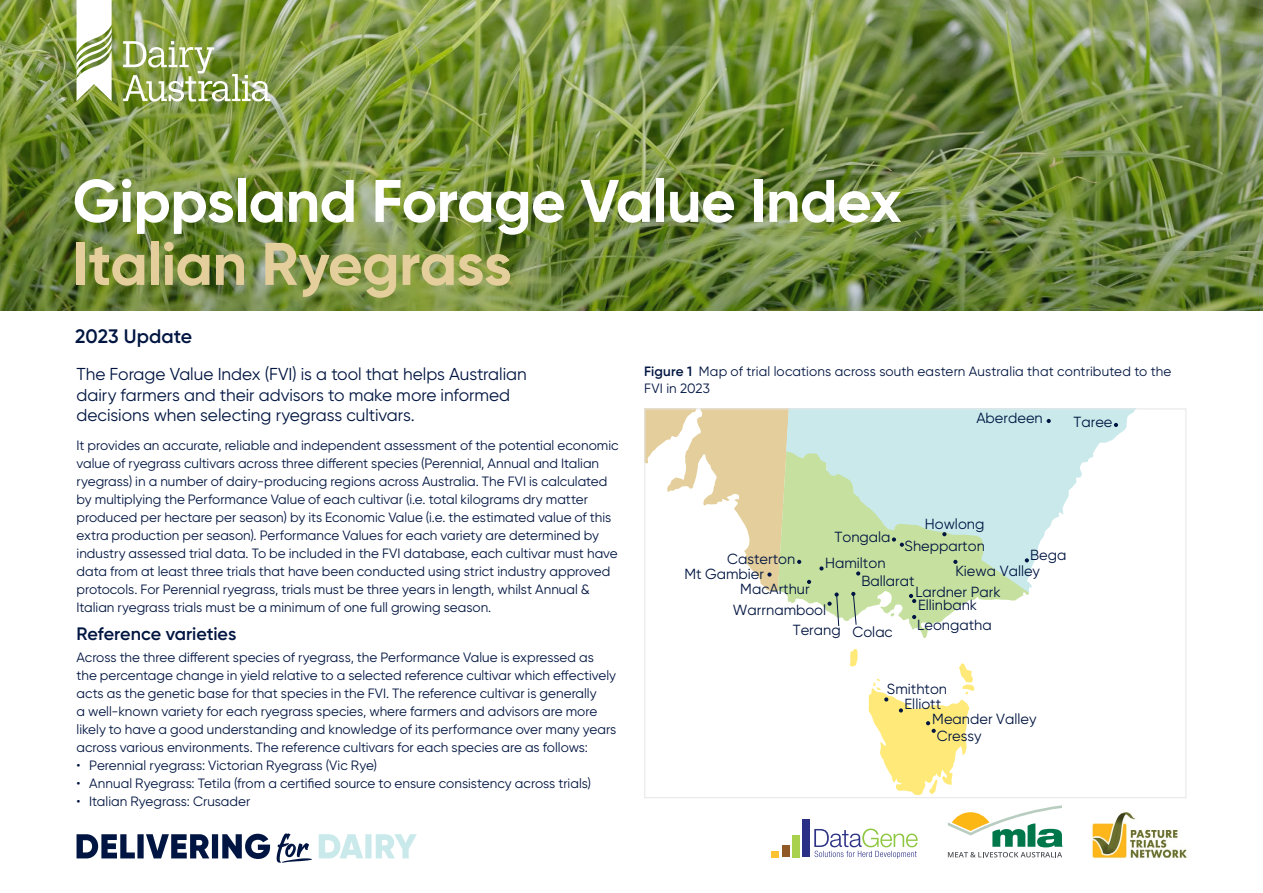
<style>
.page{position:relative;width:1263px;height:893px;background:#fff}
.page>*{position:absolute;margin:0;border:0;box-sizing:border-box;transform-origin:0 0}
.t1{font:700 60px "Gilroy";letter-spacing:-.01em;color:#fff}
.t2{font:700 60px "Gilroy";letter-spacing:-.01em;color:#e4ce9b}
.t3{font:600 19.5px "Gilroy";letter-spacing:.005em;color:#001541}
.t4{font:600 18px "Gilroy";letter-spacing:-.005em;color:#001541}
.t5{font:17.25px/21px "Gilroy";letter-spacing:-.005em;color:#001541}
.t6{font:14.7px/15.1px "Gilroy";color:#001541}
.t7{font:13.5px/18px "Gilroy";color:#001541}
.s1{font-weight:600}
</style>
<div class="page">
<img style="left:0;top:0;width:1263px;height:310px">
<svg style="left:77px;top:834px;width:193px;height:25px"></svg>
<svg style="left:277px;top:833px;width:35px;height:30px"></svg>
<svg style="left:319px;top:834px;width:98px;height:24px"></svg>
<svg style="left:814px;top:829px;width:104px;height:29px"></svg>
<div style="left:782px;top:846px;width:7px;height:11px;background:#915925"></div>
<div style="left:792px;top:835px;width:7px;height:22px;background:#aad14e"></div>
<div style="left:802px;top:820px;width:8px;height:37px;background:#2b3086"></div>
<div style="left:771px;top:851px;width:8px;height:6px;background:#fdc232"></div>
<svg style="left:948px;top:805px;width:115px;height:52px"></svg>
<img style="left:1092px;top:812px;width:95px;height:47px">
<svg style="left:811px;top:410px;width:324px;height:178px;fill:#c9e9eb"></svg>
<svg style="left:783px;top:451px;width:246px;height:187px"></svg>
<svg style="left:890px;top:613px;width:4px;height:3px"></svg>
<svg style="left:912px;top:615px;width:4px;height:4px"></svg>
<svg style="left:909px;top:594px;width:7px;height:9px"></svg>
<svg style="left:856px;top:571px;width:4px;height:5px"></svg>
<svg style="left:819px;top:566px;width:4px;height:5px"></svg>
<svg style="left:646px;top:410px;width:165px;height:182px"></svg>
<svg style="left:892px;top:537px;width:12px;height:10px"></svg>
<svg style="left:953px;top:560px;width:4px;height:4px"></svg>
<svg style="left:942px;top:532px;width:4px;height:4px"></svg>
<svg style="left:1025px;top:558px;width:4px;height:4px"></svg>
<svg style="left:1047px;top:419px;width:4px;height:4px"></svg>
<svg style="left:1114px;top:423px;width:4px;height:4px"></svg>
<svg style="left:827px;top:592px;width:12px;height:34px"></svg>
<svg style="left:851px;top:592px;width:5px;height:33px"></svg>
<svg style="left:850px;top:648px;width:8px;height:18px"></svg>
<svg style="left:868px;top:663px;width:106px;height:132px"></svg>
<svg style="left:123px;top:41px;width:147px;height:61px"></svg>
<svg style="left:77px;top:0;width:35px;height:101px"></svg>
<h1 class="t1" style="left:73px;top:163px;width:830px">Gippsland Forage Value Index</h1>
<h1 class="t2" style="left:73px;top:226px;width:441px">Italian Ryegrass</h1>
<h2 class="t3" style="left:75px;top:324px;width:119px">2023 Update</h2>
<p class="t5" style="left:77px;top:363px;width:452px">The Forage Value Index (FVI) is a tool that helps Australian dairy farmers and their advisors to make more informed decisions when selecting ryegrass cultivars.</p>
<p class="t7" style="left:77px;top:436px;width:544px">It provides an accurate, reliable and independent assessment of the potential economic value of ryegrass cultivars across three different species (Perennial, Annual and Italian ryegrass) in a number of dairy-producing regions across Australia. The FVI is calculated by multiplying the Performance Value of each cultivar (i.e. total kilograms dry matter produced per hectare per season) by its Economic Value (i.e. the estimated value of this extra production per season). Performance Values for each variety are determined by industry assessed trial data. To be included in the FVI database, each cultivar must have data from at least three trials that have been conducted using strict industry approved protocols. For Perennial ryegrass, trials must be three years in length, whilst Annual &amp; Italian ryegrass trials must be a minimum of one full growing season.</p>
<h3 class="t4" style="left:77px;top:623px;width:161px">Reference varieties</h3>
<p class="t7" style="left:77px;top:648px;width:541px">Across the three different species of ryegrass, the Performance Value is expressed as the percentage change in yield relative to a selected reference cultivar which effectively acts as the genetic base for that species in the FVI. The reference cultivar is generally<br>a well-known variety for each ryegrass species, where farmers and advisors are more likely to have a good understanding and knowledge of its performance over many years across various environments. The reference cultivars for each species are as follows:</p>
<p class="t7" style="left:77px;top:756px;width:302px">• Perennial ryegrass: Victorian Ryegrass (Vic Rye)</p>
<p class="t7" style="left:77px;top:774px;width:516px">• Annual Ryegrass: Tetila (from a certified source to ensure consistency across trials)</p>
<p class="t7" style="left:77px;top:792px;width:175px">• Italian Ryegrass: Crusader</p>
<p class="t7" style="left:644px;top:363px;width:529px;line-height:16.5px"><span class="s1">Figure 1</span> Map of trial locations across south eastern Australia that contributed to the<br>FVI in 2023</p>
<p class="t6" style="left:976px;top:410px;width:68px">Aberdeen</p>
<p class="t6" style="left:1073px;top:414px;width:40px">Taree</p>
<p class="t6" style="left:925px;top:516px;width:61px">Howlong</p>
<p class="t6" style="left:834px;top:529px;width:57px">Tongala</p>
<p class="t6" style="left:904px;top:538px;width:82px">Shepparton</p>
<p class="t6" style="left:955px;top:547px;width:112px;text-indent:75px">Bega<br>Kiewa Valley</p>
<p class="t6" style="left:740px;top:544px;width:71px;line-height:30px;text-indent:-13px">Casterton<br>MacArthur</p>
<p class="t6" style="left:825px;top:555px;width:62px">Hamilton</p>
<p class="t6" style="left:852px;top:624px;width:42px">Colac</p>
<p class="t6" style="left:684px;top:566px;width:81px">Mt Gambier</p>
<p class="t6" style="left:861px;top:573px;width:55px">Ballarat</p>
<p class="t6" style="left:915px;top:584px;width:87px;line-height:13.6px">Lardner Park<br>Ellinbank</p>
<p class="t6" style="left:917px;top:617px;width:76px">Leongatha</p>
<p class="t6" style="left:793px;top:599px;width:49px;line-height:20.5px;text-indent:-60px">Warrnambool<br>Terang</p>
<p class="t6" style="left:904px;top:682px;width:44px;line-height:14.5px;text-indent:-18px">Smithton<br>Elliott</p>
<p class="t6" style="left:937px;top:728px;width:46px">Cressy</p>
<p class="t6" style="left:932px;top:711px;width:106px">Meander Valley</p>
</div>
